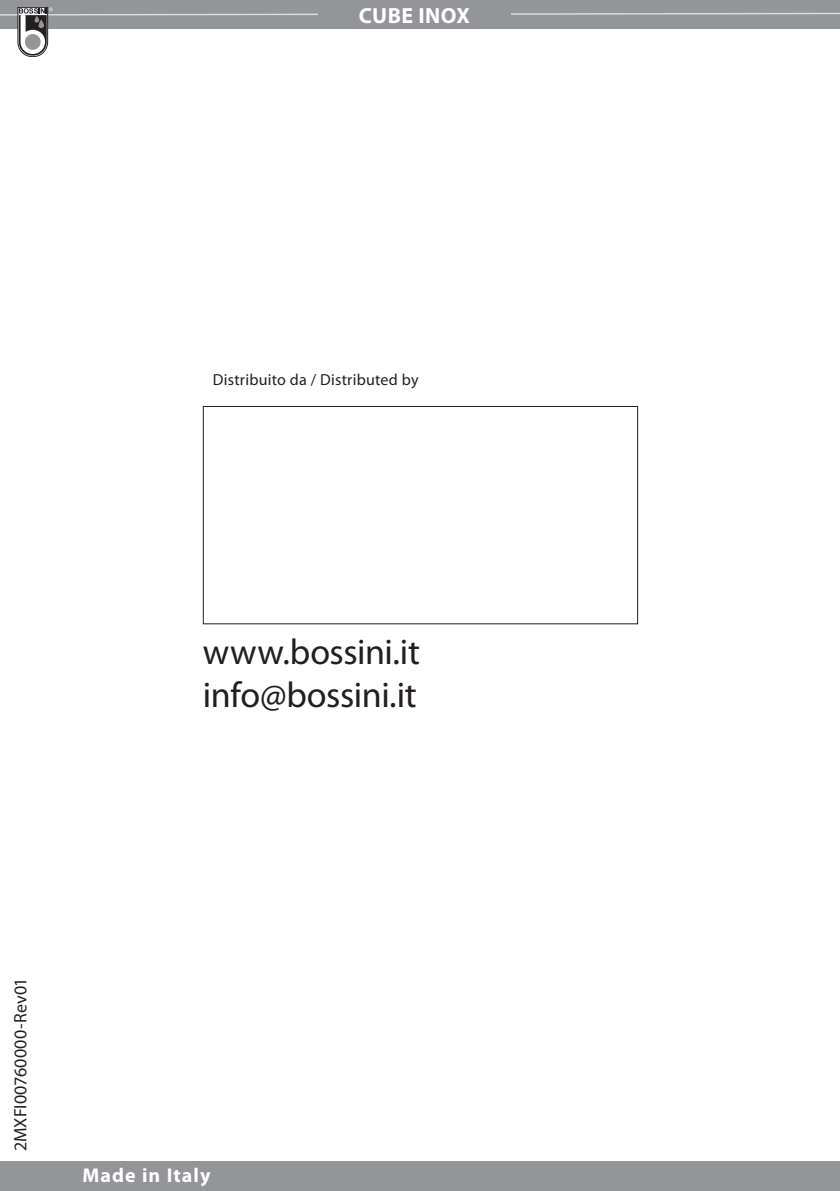
<style>
.page{position:relative;width:840px;height:1191px;background:#fff}
.page>*{position:absolute;margin:0;border:0;box-sizing:border-box;transform-origin:0 0}
.t1{font:36px/43.2px "Myriad Pro";letter-spacing:-.015em;color:#231f20}
.t2{font:700 22px "Myriad Pro";letter-spacing:.02em;color:#fff}
.t3{font:700 20px "Myriad Pro";letter-spacing:.05em;color:#fff}
.t4{font:18px "Myriad Pro";letter-spacing:.01em;color:#231f20}
.t5{font:16px "Myriad Pro";letter-spacing:.015em;color:#231f20}
.s1{color:#fff}
</style>
<div class="page">
<div style="left:0;top:0;width:839px;height:28px;background:#939598"></div>
<svg style="left:0;top:7px;width:839px;height:50px"></svg>
<div style="left:317px;top:1px;width:193px;height:27px;background:#939598"></div>
<div style="left:0;top:1161px;width:839px;height:30px;background:#939598"></div>
<div style="left:203px;top:406px;width:434px;height:218px;border:1px solid #231f20"></div>
<p class="t2" style="left:358px;top:7px;width:113px">CUBE INOX</p>
<p class="t5" style="left:213px;top:373px;width:207px">Distribuito da / Distributed by</p>
<p class="t1" style="left:203px;top:634px;width:227px">www.bossini.it info@bossini.it<span class="s1">t</span></p>
<p class="t4" style="left:14px;top:1151px;width:175px;rotate:-90deg">2MXFI00760000-Rev01</p>
<p class="t3" style="left:83px;top:1168px;width:129px">Made in Italy</p>
</div>
